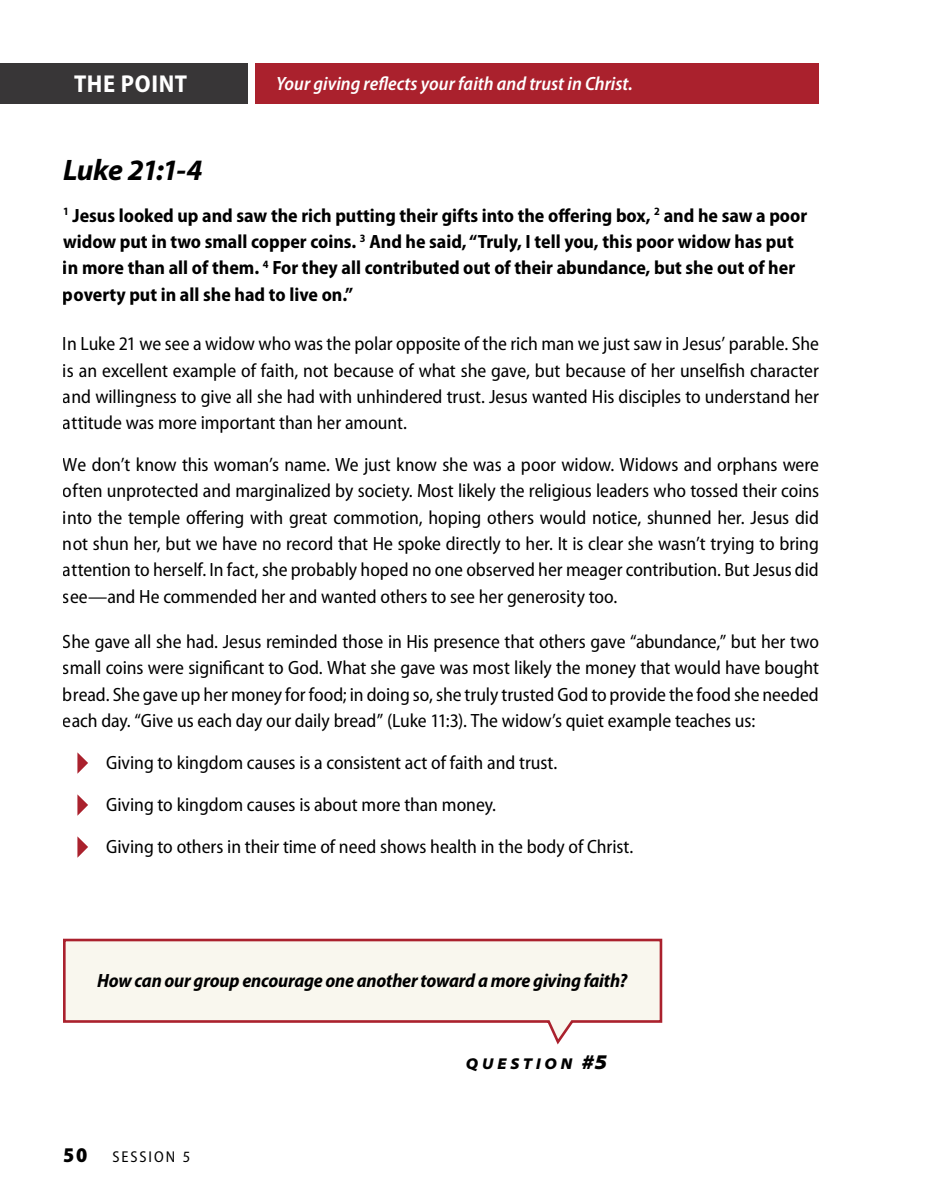
<style>
.page{position:relative;width:945px;height:1197px;background:#fff}
.page>*{position:absolute;margin:0;border:0;box-sizing:border-box;transform-origin:0 0}
.t1{font:italic 700 29.75px "Myriad Pro";letter-spacing:-.025em;color:#000}
.t2{font:700 semi-condensed 24.5px "Myriad Pro";letter-spacing:.025em;color:#fff}
.t3{font:900 semi-condensed 21px "Myriad Pro";color:#000}
.t4{font:semi-condensed 19.25px/26.2px "Myriad Pro";letter-spacing:-.005em;color:#000;text-align:justify}
.t5{font:700 semi-condensed 19.25px/26.2px "Myriad Pro";color:#000}
.t6{font:italic 700 semi-condensed 19.25px "Myriad Pro";letter-spacing:-.01em;color:#000}
.t7{font:italic 600 semi-condensed 19.25px "Myriad Pro";color:#fff}
.t8{font:italic 900 semi-expanded 15.75px "Myriad Pro";letter-spacing:.235em;color:#000}
.t9{font:semi-condensed 15.75px "Myriad Pro";letter-spacing:.12em;color:#000}
.s1{font-size:21px}
</style>
<div class="page">
<div style="left:0;top:63px;width:248px;height:40px;background:#383637"></div>
<div style="left:255px;top:63px;width:564px;height:40px;background:#aa212d"></div>
<svg style="left:77px;top:752px;width:11px;height:22px"></svg>
<svg style="left:77px;top:794px;width:11px;height:22px"></svg>
<svg style="left:77px;top:836px;width:11px;height:22px"></svg>
<svg style="left:63px;top:938px;width:600px;height:107px"></svg>
<p class="t2" style="left:74px;top:70px;width:115px">THE POINT</p>
<p class="t7" style="left:276px;top:74px;width:358px">Your giving reflects your faith and trust in Christ.</p>
<h1 class="t1" style="left:63px;top:150px;width:141px">Luke 21:1-4</h1>
<p class="t5" style="left:63px;top:202px;width:746px"><sup>1</sup> Jesus looked up and saw the rich putting their gifts into the offering box, <sup>2</sup> and he saw a poor widow put in two small copper coins. <sup>3</sup> And he said, “Truly, I tell you, this poor widow has put in more than all of them. <sup>4</sup> For they all contributed out of their abundance, but she out of her poverty put in all she had to live on.”</p>
<p class="t4" style="left:63px;top:331px;width:758px">In Luke 21 we see a widow who was the polar opposite of the rich man we just saw in Jesus’ parable. She is an excellent example of faith, not because of what she gave, but because of her unselfish character and willingness to give all she had with unhindered trust. Jesus wanted His disciples to understand her attitude was more important than her amount.</p>
<p class="t4" style="left:63px;top:452px;width:758px">We don’t know this woman’s name. We just know she was a poor widow. Widows and orphans were often unprotected and marginalized by society. Most likely the religious leaders who tossed their coins into the temple offering with great commotion, hoping others would notice, shunned her. Jesus did not shun her, but we have no record that He spoke directly to her. It is clear she wasn’t trying to bring attention to herself. In fact, she probably hoped no one observed her meager contribution. But Jesus did see—and He commended her and wanted others to see her generosity too.</p>
<p class="t4" style="left:63px;top:629px;width:758px">She gave all she had. Jesus reminded those in His presence that others gave “abundance,” but her two small coins were significant to God. What she gave was most likely the money that would have bought bread. She gave up her money for food; in doing so, she truly trusted God to provide the food she needed each day. “Give us each day our daily bread” (Luke 11:3). The widow’s quiet example teaches us:</p>
<p class="t4" style="left:106px;top:742px;width:529px;line-height:42px;text-align:left">Giving to kingdom causes is a consistent act of faith and trust.<br>Giving to kingdom causes is about more than money.<br>Giving to others in their time of need shows health in the body of Christ.</p>
<p class="t6" style="left:97px;top:970px;width:532px">How can our group encourage one another toward a more giving faith?</p>
<p class="t3" style="left:63px;top:1143px;width:26px">50</p>
<p class="t9" style="left:112px;top:1149px;width:79px">SESSION 5</p>
<p class="t8" style="left:466px;top:1055px;width:143px">QUESTION <span class="s1">#5</span></p>
</div>
